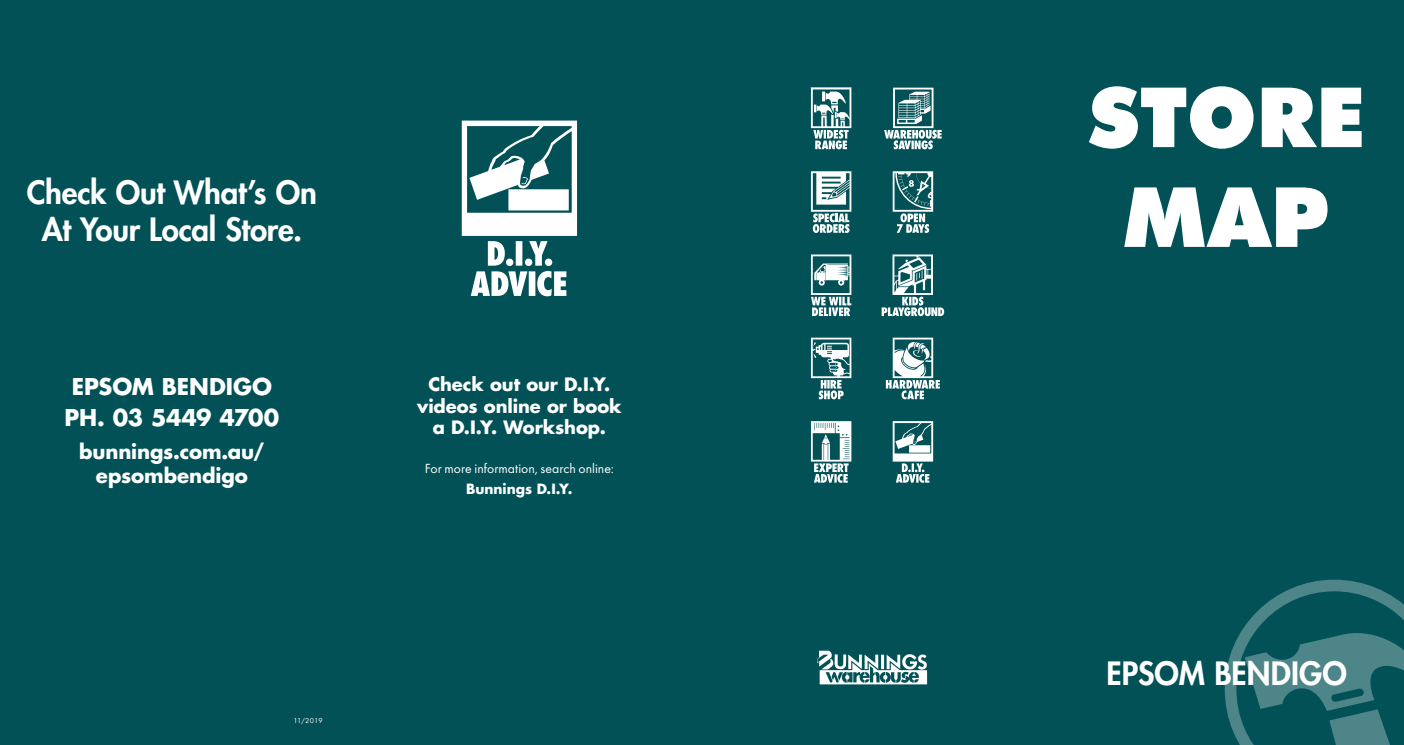
<style>
.page{position:relative;width:1404px;height:745px;background:#fff}
.page>*{position:absolute;margin:0;border:0;box-sizing:border-box;transform-origin:0 0}
.Main_Heading{font:900 83px/99.6px "Futura BT";color:#fff;text-align:center}
.Store{font:800 31.25px/37.5px "Futura";letter-spacing:-.01em;color:#fff;text-align:center}
.t1{font:700 22.5px "Futura";letter-spacing:-.01em;color:#fff}
.t2{font:700 19.75px/23.8px "Futura";letter-spacing:-.01em;color:#fff;text-align:center}
.t3{font:700 18px/21.6px "Futura";letter-spacing:-.005em;color:#fff;text-align:center}
.t4{font:13.75px "Futura";color:#fff}
.t5{font:700 13.75px "Futura";letter-spacing:-.005em;color:#fff}
.t6{font:7.5px "Futura";letter-spacing:-.005em;color:#fff}
</style>
<div class="page">
<div style="left:0;top:0;width:1403px;height:744px;background:#025157"></div>
<svg style="left:1224px;top:579px;width:179px;height:165px"></svg>
<svg style="left:811px;top:171px;width:40px;height:62px"></svg>
<svg style="left:892px;top:171px;width:41px;height:62px"></svg>
<svg style="left:811px;top:254px;width:40px;height:62px"></svg>
<svg style="left:881px;top:254px;width:63px;height:62px"></svg>
<svg style="left:811px;top:337px;width:40px;height:62px"></svg>
<svg style="left:885px;top:337px;width:54px;height:62px"></svg>
<svg style="left:811px;top:421px;width:40px;height:61px"></svg>
<svg style="left:892px;top:421px;width:41px;height:61px"></svg>
<svg style="left:810px;top:88px;width:41px;height:61px"></svg>
<svg style="left:884px;top:88px;width:57px;height:61px"></svg>
<svg style="left:462px;top:120px;width:115px;height:176px"></svg>
<svg style="left:817px;top:650px;width:110px;height:34px"></svg>
<p class="Store" style="left:27px;top:173px;width:291px">Check Out What’s On<br>At Your Local Store.</p>
<p class="t1" style="left:72px;top:370px;width:202px">EPSOM BENDIGO</p>
<p class="t1" style="left:65px;top:402px;width:216px">PH. 03 5449 4700</p>
<p class="t2" style="left:79px;top:439px;width:187px">bunnings.com.au/ epsombendigo</p>
<p class="t6" style="left:293px;top:715px;width:31px">11/2019</p>
<p class="t3" style="left:417px;top:373px;width:206px">Check out our D.I.Y. videos online or book a D.I.Y. Workshop.</p>
<p class="t4" style="left:425px;top:458px;width:190px">For more information, search online:</p>
<p class="t5" style="left:466px;top:479px;width:108px">Bunnings D.I.Y.</p>
<p class="Main_Heading" style="left:1088px;top:67px;width:277px">STORE<br>MAP</p>
<p class="Store" style="left:1106px;top:654px;width:242px">EPSOM BENDIGO</p>
</div>
